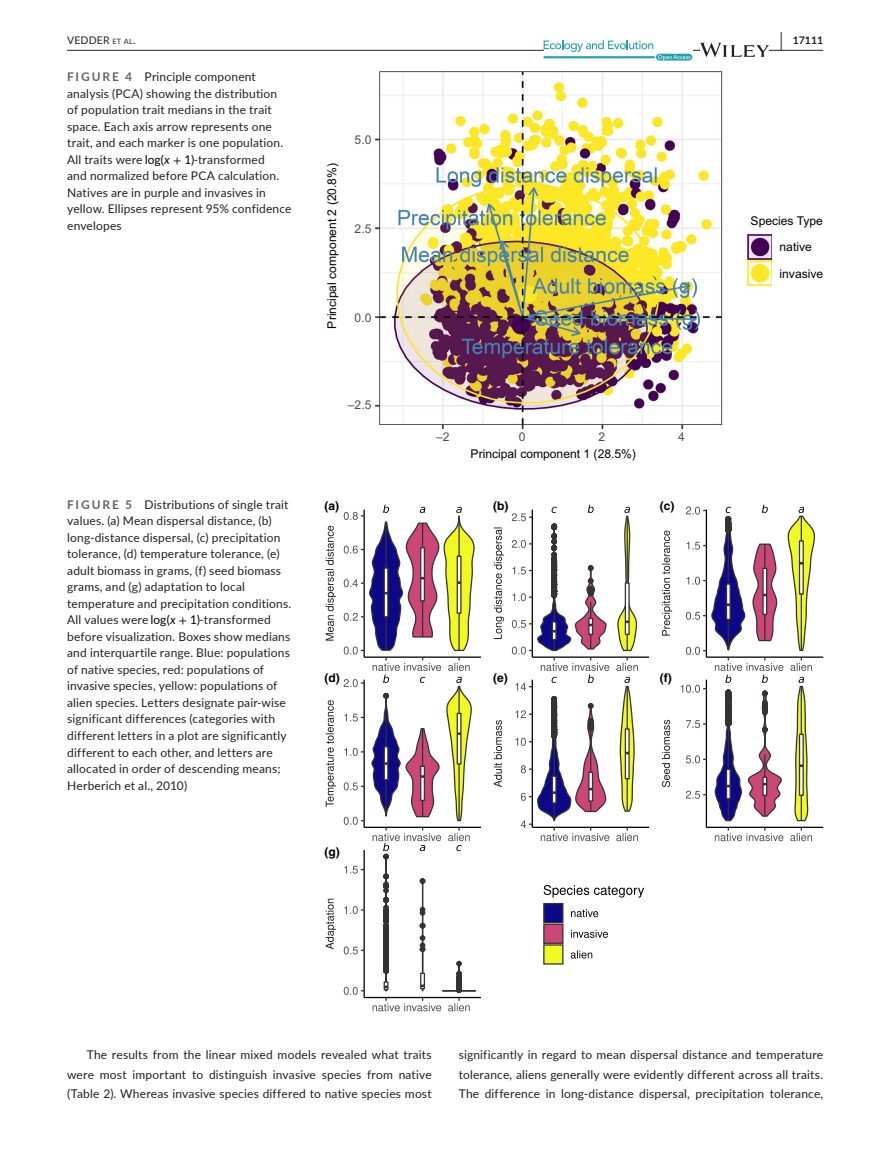
<style>
.page{position:relative;width:893px;height:1174px;background:#fff}
.page>*{position:absolute;margin:0;border:0;box-sizing:border-box;transform-origin:0 0}
.t1{font:700 19.5px "Lato";color:#231f20;scale:.48 1}
.t2{font:12.15px/26.4px "Arial";color:#000}
.t3{font:12.15px "Arial";color:#4d4d4d}
.t4{font:12px/16.5px "Lato";letter-spacing:.015em;color:#231f20;text-align:justify}
.t5{font:700 12px "Helvetica";color:#000}
.t6{font:10.5px "Lato";letter-spacing:.02em;color:#231f20}
.t7{font:700 10.5px "Lato";color:#231f20}
.s1{font-size:7.35px}
.s2{font-weight:700;color:#636366}
.s3{color:#000}
.s4{font-style:italic;color:#000}
.s5{font-family:"STIX Math";color:#000}
</style>
<div class="page">
<hr style="left:67px;top:50px;width:756px;height:1px;background:#231f20">
<svg style="left:544px;top:40px;width:148px;height:21px"></svg>
<svg style="left:700px;top:43px;width:69px;height:14px"></svg>
<img style="left:375px;top:72px;width:397px;height:356px">
<svg style="left:662px;top:530px;width:10px;height:105px"></svg>
<svg style="left:662px;top:720px;width:8px;height:67px"></svg>
<svg style="left:494px;top:527px;width:10px;height:112px"></svg>
<svg style="left:494px;top:720px;width:8px;height:67px"></svg>
<svg style="left:326px;top:526px;width:10px;height:114px"></svg>
<svg style="left:326px;top:700px;width:10px;height:107px"></svg>
<svg style="left:326px;top:898px;width:10px;height:51px"></svg>
<hr style="left:364px;top:996px;width:117px;height:2px;background:#000">
<hr style="left:364px;top:826px;width:117px;height:2px;background:#000">
<hr style="left:532px;top:826px;width:117px;height:2px;background:#000">
<hr style="left:706px;top:826px;width:117px;height:2px;background:#000">
<hr style="left:364px;top:656px;width:117px;height:2px;background:#000">
<hr style="left:532px;top:656px;width:117px;height:2px;background:#000">
<hr style="left:706px;top:656px;width:117px;height:2px;background:#000">
<svg style="left:544px;top:885px;width:100px;height:12px"></svg>
<div style="left:543px;top:903px;width:20px;height:20px;background:#0d0887;border:1px solid #333"></div>
<div style="left:543px;top:923px;width:20px;height:21px;background:#cc4678;border:1px solid #333"></div>
<div style="left:543px;top:944px;width:20px;height:20px;background:#f0f921;border:1px solid #333"></div>
<svg style="left:571px;top:909px;width:27px;height:8px"></svg>
<svg style="left:571px;top:929px;width:37px;height:9px"></svg>
<svg style="left:571px;top:950px;width:21px;height:8px"></svg>
<svg style="left:512px;top:504px;width:126px;height:337px"></svg>
<svg style="left:681px;top:504px;width:135px;height:337px"></svg>
<svg style="left:344px;top:504px;width:133px;height:507px"></svg>
<h1 class="t1" style="left:780px;top:25px;width:7px">|</h1>
<p class="t6" style="left:67px;top:33px;width:70px">VEDDER <span class="s1">et al</span>.</p>
<p class="t7" style="left:793px;top:33px;width:32px">17111</p>
<p class="t4" style="left:67px;top:68px;width:226px;text-align:left"><span class="s2">FIGURE 4</span> Principle component analysis (PCA) showing the distribution<br>of population trait medians in the trait space. Each axis arrow represents one trait, and each marker is one population.<br>All traits were <span class="s3">log(</span><span class="s4">x</span> <span class="s5">+</span> <span class="s3">1)</span>-transformed<br>and normalized before PCA calculation.<br>Natives are in purple and invasives in yellow. Ellipses represent 95% confidence envelopes</p>
<p class="t2" style="left:319px;top:328px;width:167px;rotate:-90deg">Principal component 2 (20.8%)</p>
<p class="t3" style="left:355px;top:132px;width:18px">5.0</p>
<p class="t3" style="left:355px;top:221px;width:18px">2.5</p>
<p class="t3" style="left:355px;top:310px;width:18px">0.0</p>
<p class="t3" style="left:348px;top:396px;width:25px">–2.5</p>
<p class="t3" style="left:436px;top:428px;width:15px">–2</p>
<p class="t3" style="left:519px;top:428px;width:8px">0</p>
<p class="t3" style="left:599px;top:428px;width:8px">2</p>
<p class="t3" style="left:678px;top:428px;width:8px">4</p>
<p class="t2" style="left:471px;top:441px;width:167px">Principal component 1 (28.5%)</p>
<p class="t4" style="left:67px;top:496px;width:226px;text-align:left"><span class="s2">FIGURE 5</span> Distributions of single trait values. (a) Mean dispersal distance, (b) long-distance dispersal, (c) precipitation tolerance, (d) temperature tolerance, (e) adult biomass in grams, (f) seed biomass grams, and (g) adaptation to local temperature and precipitation conditions.<br>All values were <span class="s3">log(</span><span class="s4">x</span> <span class="s5">+</span> <span class="s3">1)</span>-transformed before visualization. Boxes show medians and interquartile range. Blue: populations of native species, red: populations of invasive species, yellow: populations of alien species. Letters designate pair-wise significant differences (categories with different letters in a plot are significantly different to each other, and letters are allocated in order of descending means; Herberich et al., 2010)</p>
<p class="t5" style="left:324px;top:498px;width:16px">(a)</p>
<p class="t5" style="left:493px;top:498px;width:17px">(b)</p>
<p class="t5" style="left:660px;top:498px;width:16px">(c)</p>
<p class="t5" style="left:324px;top:671px;width:17px">(d)</p>
<p class="t5" style="left:493px;top:671px;width:16px">(e)</p>
<p class="t5" style="left:660px;top:671px;width:13px">(f)</p>
<p class="t5" style="left:324px;top:844px;width:17px">(g)</p>
<p class="t2" style="left:779px;top:208px;width:45px;text-indent:-29px">Species Type native invasive</p>
<p class="t4" style="left:67px;top:1044px;width:366px;line-height:19.5px;text-indent:20px">The results from the linear mixed models revealed what traits were most important to distinguish invasive species from native (Table 2). Whereas invasive species differed to native species most</p>
<p class="t4" style="left:459px;top:1044px;width:366px;line-height:19.5px">significantly in regard to mean dispersal distance and temperature tolerance, aliens generally were evidently different across all traits.<br>The difference in long-distance dispersal, precipitation tolerance,</p>
</div>
